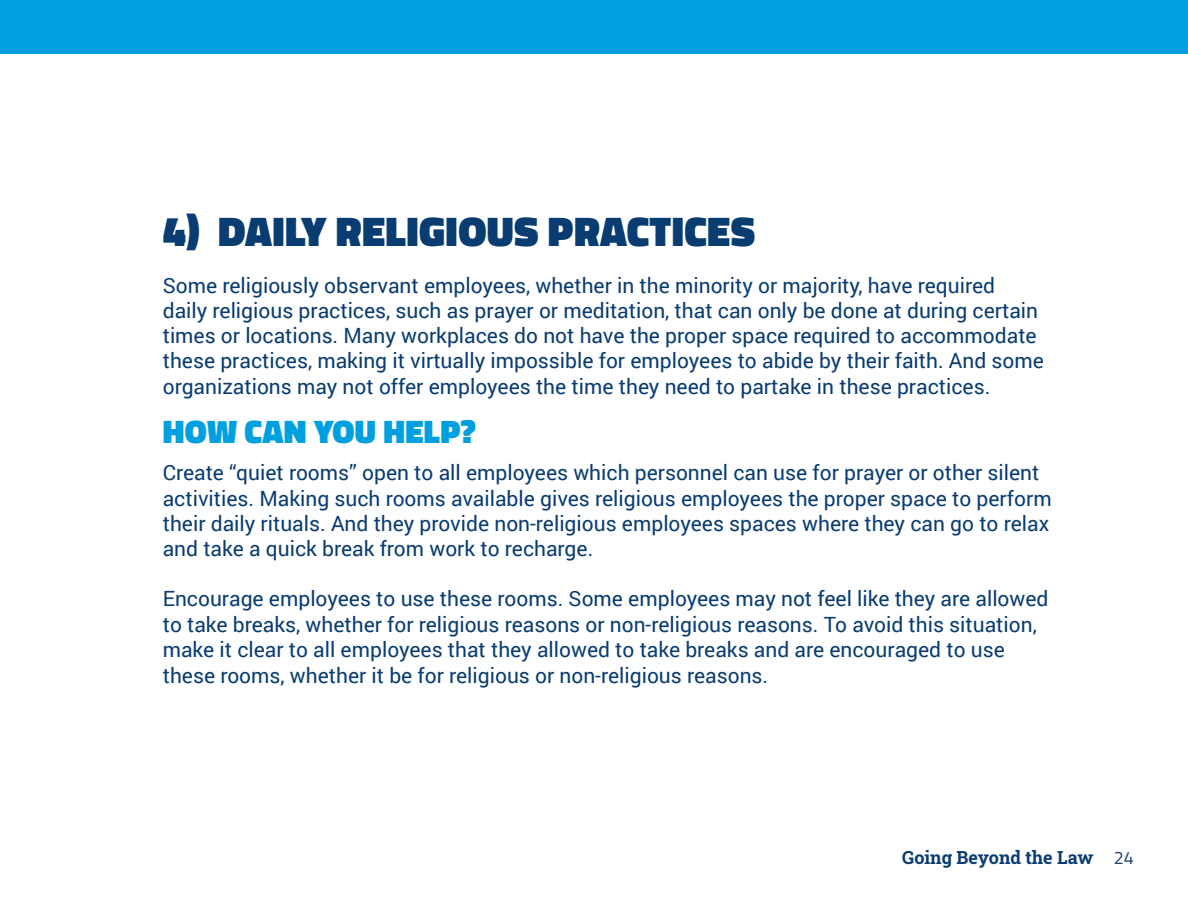
<style>
.page{position:relative;width:1188px;height:918px;background:#fff}
.page>*{position:absolute;margin:0;border:0;box-sizing:border-box;transform-origin:0 0}
.t1{font:900 42px "Titillium";letter-spacing:.01em;color:#093c71}
.t2{font:900 33px "Titillium";letter-spacing:.01em;color:#00a0e0}
.t3{font:21px/25.3px "Roboto";color:#093c71}
.t4{font:700 18px "Roboto Slab";color:#093c71}
.t5{font:18px "Titillium Web";color:#1b3e70}
</style>
<div class="page">
<div style="left:0;top:0;width:1188px;height:54px;background:#00a0e0"></div>
<h1 class="t1" style="left:163px;top:201px;width:594px">4) DAILY RELIGIOUS PRACTICES</h1>
<p class="t3" style="left:163px;top:272px;width:883px">Some religiously observant employees, whether in the minority or majority, have required daily religious practices, such as prayer or meditation, that can only be done at during certain times or locations. Many workplaces do not have the proper space required to accommodate these practices, making it virtually impossible for employees to abide by their faith. And some organizations may not offer employees the time they need to partake in these practices.</p>
<h2 class="t2" style="left:163px;top:407px;width:315px">HOW CAN YOU HELP?</h2>
<p class="t3" style="left:163px;top:459px;width:890px">Create “quiet rooms” open to all employees which personnel can use for prayer or other silent activities. Making such rooms available gives religious employees the proper space to perform their daily rituals. And they provide non-religious employees spaces where they can go to relax and take a quick break from work to recharge.</p>
<p class="t3" style="left:163px;top:585px;width:887px">Encourage employees to use these rooms. Some employees may not feel like they are allowed to take breaks, whether for religious reasons or non-religious reasons. To avoid this situation, make it clear to all employees that they allowed to take breaks and are encouraged to use these rooms, whether it be for religious or non-religious reasons.</p>
<p class="t4" style="left:902px;top:845px;width:193px">Going Beyond the Law</p>
<p class="t5" style="left:1114px;top:845px;width:22px">24</p>
</div>
